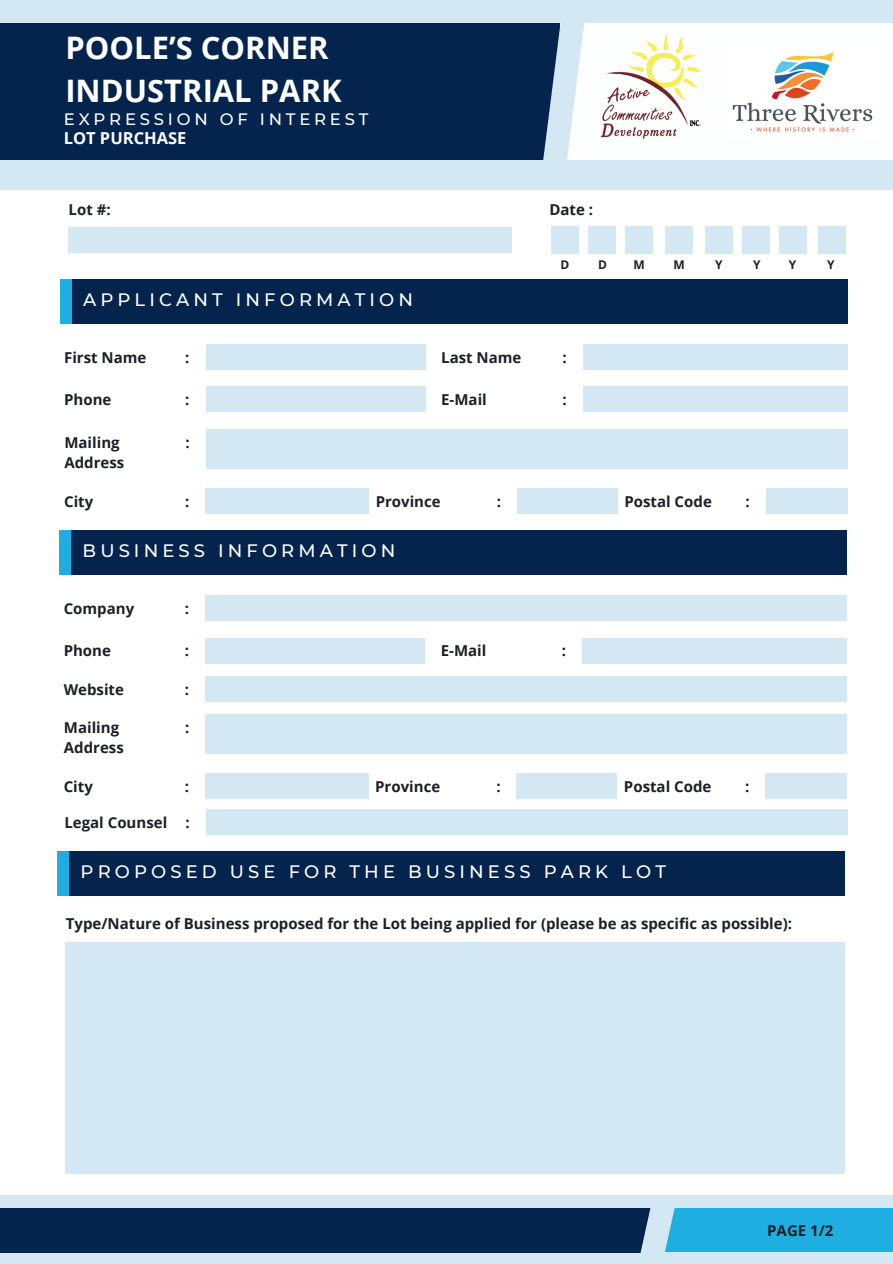
<style>
.page{position:relative;width:893px;height:1264px;background:#fff}
.page>*{position:absolute;margin:0;border:0;box-sizing:border-box;transform-origin:0 0}
.t1{font:700 30.9px/42.8px "Open Sans";color:#fff}
.t2{font:500 18px "Montserrat";letter-spacing:.23em;color:#fff}
.t3{font:500 16.5px "Montserrat";letter-spacing:.23em;color:#fff}
.t4{font:700 16.5px "Open Sans";color:#fff}
.t5{font:700 15px/20.2px "Open Sans";color:#1d2028}
.t6{font:700 12px "Open Sans";color:#1d2028}
</style>
<div class="page">
<div style="left:0;top:0;width:892px;height:190px;background:#d4e8f4"></div>
<div style="left:0;top:23px;width:565px;height:136px;background:#04244e"></div>
<div style="left:0;top:1195px;width:892px;height:68px;background:#d4e8f4"></div>
<div style="left:0;top:1207px;width:656px;height:45px;background:#04244e"></div>
<div style="left:653px;top:1207px;width:239px;height:44px;background:#1faee2"></div>
<div style="left:68px;top:227px;width:444px;height:26px;background:#d4e8f4"></div>
<div style="left:551px;top:226px;width:28px;height:27px;background:#d4e8f4"></div>
<div style="left:588px;top:226px;width:27px;height:27px;background:#d4e8f4"></div>
<div style="left:624px;top:226px;width:28px;height:27px;background:#d4e8f4"></div>
<div style="left:664px;top:226px;width:28px;height:27px;background:#d4e8f4"></div>
<div style="left:705px;top:226px;width:27px;height:27px;background:#d4e8f4"></div>
<div style="left:741px;top:226px;width:28px;height:27px;background:#d4e8f4"></div>
<div style="left:778px;top:226px;width:28px;height:27px;background:#d4e8f4"></div>
<div style="left:818px;top:226px;width:28px;height:27px;background:#d4e8f4"></div>
<div style="left:205px;top:344px;width:220px;height:26px;background:#d4e8f4"></div>
<div style="left:205px;top:386px;width:220px;height:26px;background:#d4e8f4"></div>
<div style="left:206px;top:429px;width:641px;height:40px;background:#d4e8f4"></div>
<div style="left:60px;top:279px;width:30px;height:44px;background:#1faee2"></div>
<div style="left:72px;top:279px;width:775px;height:44px;background:#04244e"></div>
<div style="left:560px;top:23px;width:332px;height:136px;background:#fdfefe"></div>
<svg style="left:527px;top:23px;width:73px;height:137px"></svg>
<svg style="left:623px;top:1207px;width:68px;height:46px"></svg>
<img style="left:732px;top:52px;width:141px;height:80px">
<img style="left:593px;top:32px;width:108px;height:118px">
<div style="left:582px;top:344px;width:265px;height:26px;background:#d4e8f4"></div>
<div style="left:582px;top:386px;width:265px;height:26px;background:#d4e8f4"></div>
<div style="left:205px;top:488px;width:164px;height:25px;background:#d4e8f4"></div>
<div style="left:517px;top:488px;width:100px;height:25px;background:#d4e8f4"></div>
<div style="left:765px;top:488px;width:82px;height:25px;background:#d4e8f4"></div>
<div style="left:205px;top:595px;width:641px;height:26px;background:#d4e8f4"></div>
<div style="left:205px;top:637px;width:220px;height:26px;background:#d4e8f4"></div>
<div style="left:205px;top:714px;width:641px;height:40px;background:#d4e8f4"></div>
<div style="left:59px;top:530px;width:30px;height:45px;background:#1faee2"></div>
<div style="left:71px;top:530px;width:775px;height:45px;background:#04244e"></div>
<div style="left:582px;top:637px;width:264px;height:26px;background:#d4e8f4"></div>
<div style="left:205px;top:773px;width:163px;height:26px;background:#d4e8f4"></div>
<div style="left:516px;top:773px;width:101px;height:26px;background:#d4e8f4"></div>
<div style="left:765px;top:773px;width:81px;height:26px;background:#d4e8f4"></div>
<div style="left:205px;top:676px;width:641px;height:26px;background:#d4e8f4"></div>
<div style="left:206px;top:809px;width:641px;height:26px;background:#d4e8f4"></div>
<div style="left:57px;top:851px;width:30px;height:45px;background:#1faee2"></div>
<div style="left:70px;top:851px;width:774px;height:45px;background:#04244e"></div>
<div style="left:65px;top:942px;width:779px;height:232px;background:#d4e8f4"></div>
<h1 class="t1" style="left:65px;top:25px;width:278px">POOLE’S CORNER<br>INDUSTRIAL PARK</h1>
<p class="t3" style="left:64px;top:108px;width:306px">EXPRESSION OF INTEREST</p>
<p class="t4" style="left:64px;top:127px;width:124px">LOT PURCHASE</p>
<p class="t5" style="left:69px;top:199px;width:44px">Lot #:</p>
<p class="t2" style="left:83px;top:287px;width:331px">APPLICANT INFORMATION</p>
<p class="t5" style="left:64px;top:347px;width:84px">First Name</p>
<p class="t5" style="left:64px;top:389px;width:49px">Phone</p>
<p class="t5" style="left:64px;top:432px;width:61px">Mailing<br>Address</p>
<p class="t5" style="left:185px;top:347px;width:6px">:</p>
<p class="t5" style="left:185px;top:389px;width:6px">:</p>
<p class="t5" style="left:185px;top:432px;width:6px">:</p>
<p class="t5" style="left:549px;top:199px;width:45px">Date :</p>
<p class="t6" style="left:560px;top:256px;width:10px">D</p>
<p class="t6" style="left:598px;top:256px;width:10px">D</p>
<p class="t6" style="left:633px;top:256px;width:13px">M</p>
<p class="t6" style="left:673px;top:256px;width:13px">M</p>
<p class="t6" style="left:715px;top:256px;width:9px">Y</p>
<p class="t6" style="left:753px;top:256px;width:9px">Y</p>
<p class="t6" style="left:788px;top:256px;width:9px">Y</p>
<p class="t6" style="left:826px;top:256px;width:9px">Y</p>
<p class="t5" style="left:441px;top:347px;width:82px">Last Name</p>
<p class="t5" style="left:562px;top:347px;width:6px">:</p>
<p class="t5" style="left:441px;top:389px;width:47px">E-Mail</p>
<p class="t5" style="left:562px;top:389px;width:6px">:</p>
<p class="t5" style="left:64px;top:490px;width:31px">City</p>
<p class="t5" style="left:185px;top:490px;width:6px">:</p>
<p class="t5" style="left:375px;top:490px;width:67px">Province</p>
<p class="t5" style="left:497px;top:490px;width:6px">:</p>
<p class="t5" style="left:624px;top:490px;width:89px">Postal Code</p>
<p class="t5" style="left:745px;top:490px;width:6px">:</p>
<p class="t2" style="left:83px;top:538px;width:314px">BUSINESS INFORMATION</p>
<p class="t5" style="left:64px;top:598px;width:72px">Company</p>
<p class="t5" style="left:64px;top:640px;width:49px">Phone</p>
<p class="t5" style="left:185px;top:598px;width:6px">:</p>
<p class="t5" style="left:185px;top:640px;width:6px">:</p>
<p class="t5" style="left:64px;top:679px;width:62px">Website</p>
<p class="t5" style="left:185px;top:679px;width:6px">:</p>
<p class="t5" style="left:64px;top:717px;width:61px">Mailing<br>Address</p>
<p class="t5" style="left:185px;top:717px;width:6px">:</p>
<p class="t5" style="left:441px;top:640px;width:47px">E-Mail</p>
<p class="t5" style="left:562px;top:640px;width:6px">:</p>
<p class="t5" style="left:64px;top:776px;width:31px">City</p>
<p class="t5" style="left:185px;top:776px;width:6px">:</p>
<p class="t5" style="left:375px;top:776px;width:67px">Province</p>
<p class="t5" style="left:496px;top:776px;width:6px">:</p>
<p class="t5" style="left:624px;top:776px;width:89px">Postal Code</p>
<p class="t5" style="left:745px;top:776px;width:6px">:</p>
<p class="t5" style="left:64px;top:811px;width:127px">Legal Counsel :</p>
<p class="t2" style="left:81px;top:859px;width:586px">PROPOSED USE FOR THE BUSINESS PARK LOT</p>
<p class="t5" style="left:66px;top:913px;width:727px">Type/Nature of Business proposed for the Lot being applied for (please be as specific as possible):</p>
<p class="t5" style="left:767px;top:1219px;width:68px">PAGE 1/2</p>
</div>
